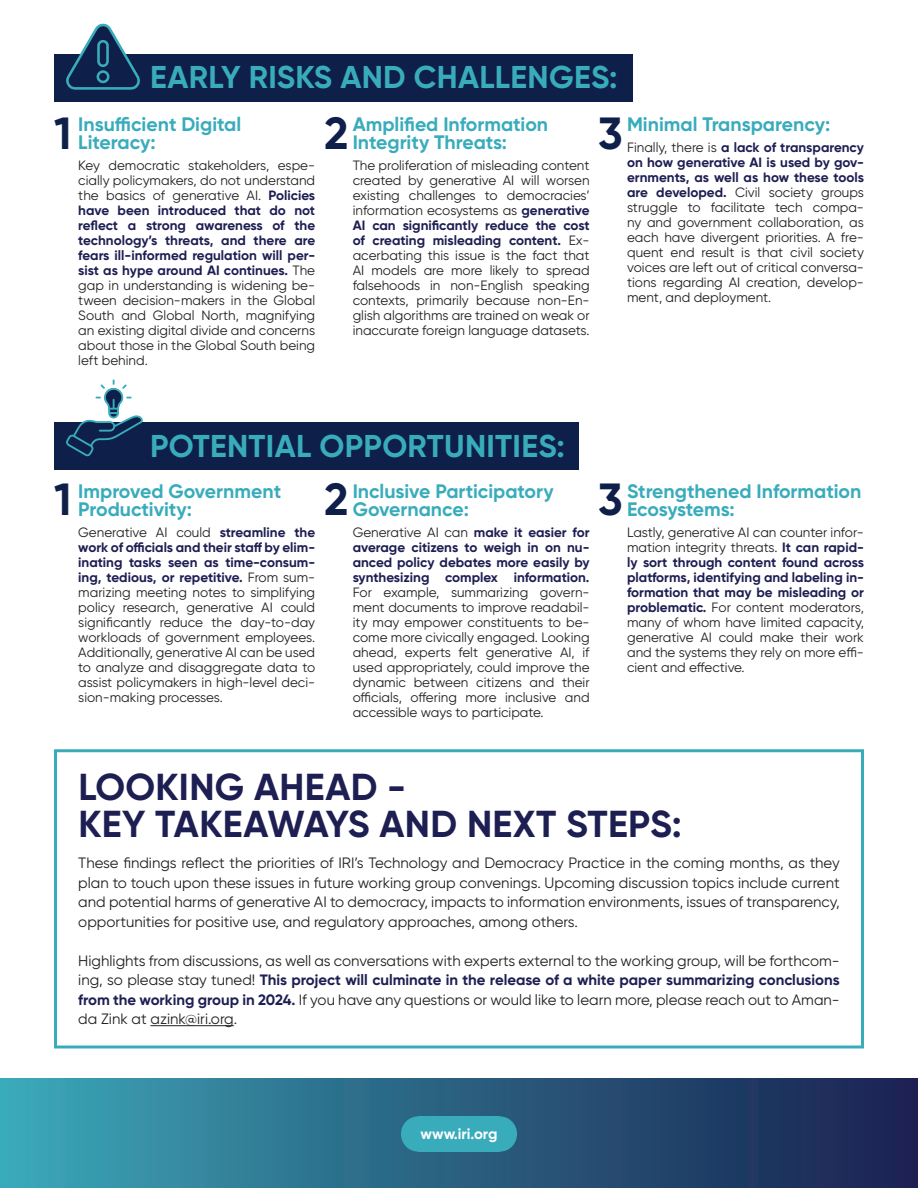
<style>
.page{position:relative;width:918px;height:1188px;background:#fff}
.page>*{position:absolute;margin:0;border:0;box-sizing:border-box;transform-origin:0 0}
.t1{font:700 45px "Gilroy";color:#0e1f49}
.t2{font:700 37.5px "Gilroy";letter-spacing:.01em;color:#1d1e52}
.t3{font:700 31.5px "Gilroy";letter-spacing:.01em;color:#39acbc}
.t4{font:700 19.5px/18px "Gilroy";color:#39acbc}
.t5{font:15px/19.5px "Gilroy";color:#231f20;text-align:justify}
.t6{font:700 15px "Gilroy";color:#fff}
.t7{font:13.5px/15px "Gilroy";color:#231f20;text-align:justify}
.s1{font-weight:700;color:#1d1e52}
</style>
<div class="page">
<div style="left:54px;top:54px;width:578px;height:48px;background:#0e1f49"></div>
<svg style="left:66px;top:23px;width:74px;height:67px"></svg>
<hr style="left:150px;top:1025px;width:84px;height:1px;background:#231f20">
<div style="left:54px;top:422px;width:525px;height:48px;background:#0e1f49"></div>
<div style="left:54px;top:749px;width:810px;height:299px;border:3px solid #39acbc"></div>
<div style="left:0;top:1078px;width:918px;height:110px;background:linear-gradient(to right,#3ba6b6,#1a1e4f)"></div>
<div style="left:418px;top:1116px;width:45px;height:36px;background:#39acbc"></div>
<div style="left:455px;top:1116px;width:45px;height:36px;background:#39acbc"></div>
<div style="left:401px;top:1116px;width:34px;height:36px;background:#39acbc;border-radius:50%"></div>
<div style="left:483px;top:1116px;width:34px;height:36px;background:#39acbc;border-radius:50%"></div>
<svg style="left:66px;top:379px;width:77px;height:78px"></svg>
<p class="t3" style="left:150px;top:58px;width:469px">EARLY RISKS AND CHALLENGES:</p>
<p class="t1" style="left:54px;top:105px;width:19px">1</p>
<p class="t1" style="left:324px;top:105px;width:25px">2</p>
<p class="t1" style="left:598px;top:105px;width:26px">3</p>
<p class="t4" style="left:78px;top:115px;width:164px">Insufficient Digital<br>Literacy:</p>
<p class="t7" style="left:78px;top:158px;width:238px">Key democratic stakeholders, espe&shy;cially policymakers, do not understand the basics of generative AI. <span class="s1">Policies have been introduced that do not reflect a strong awareness of the technology’s threats, and there are fears ill-informed regulation will per&shy;sist as hype around AI continues.</span> The gap in understanding is widening be&shy;tween decision-makers in the Global South and Global North, magnifying an existing digital divide and concerns about those in the Global South being left behind.</p>
<p class="t4" style="left:353px;top:115px;width:197px">Amplified Information<br>Integrity Threats:</p>
<p class="t7" style="left:353px;top:158px;width:238px">The proliferation of misleading content created by generative AI will worsen existing challenges to democracies’ information ecosystems as <span class="s1">generative AI can significantly reduce the cost of creating misleading content.</span> Ex&shy;acerbating this issue is the fact that AI models are more likely to spread falsehoods in non-English speaking contexts, primarily because non-En&shy;glish algorithms are trained on weak or inaccurate foreign language datasets.</p>
<p class="t4" style="left:627px;top:115px;width:205px">Minimal Transparency:</p>
<p class="t7" style="left:627px;top:140px;width:238px">Finally, there is <span class="s1">a lack of transparency on how generative AI is used by gov&shy;ernments, as well as how these tools are developed.</span> Civil society groups struggle to facilitate tech compa&shy;ny and government collaboration, as each have divergent priorities. A fre&shy;quent end result is that civil society voices are left out of critical conversa&shy;tions regarding AI creation, develop&shy;ment, and deployment.</p>
<p class="t3" style="left:150px;top:426px;width:416px">POTENTIAL OPPORTUNITIES:</p>
<p class="t1" style="left:54px;top:472px;width:19px">1</p>
<p class="t1" style="left:324px;top:472px;width:25px">2</p>
<p class="t1" style="left:598px;top:472px;width:26px">3</p>
<p class="t4" style="left:353px;top:482px;width:202px">Inclusive Participatory<br>Governance:</p>
<p class="t7" style="left:353px;top:525px;width:238px">Generative AI can <span class="s1">make it easier for average citizens to weigh in on nu&shy;anced policy debates more easily by synthesizing complex information.<br></span>For example, summarizing govern&shy;ment documents to improve readabil&shy;ity may empower constituents to be&shy;come more civically engaged. Looking ahead, experts felt generative AI, if used appropriately, could improve the dynamic between citizens and their officials, offering more inclusive and accessible ways to participate.</p>
<p class="t4" style="left:627px;top:482px;width:236px">Strengthened Information<br>Ecosystems:</p>
<p class="t7" style="left:627px;top:525px;width:238px">Lastly, generative AI can counter infor&shy;mation integrity threats. <span class="s1">It can rapid&shy;ly sort through content found across platforms, identifying and labeling in&shy;formation that may be misleading or problematic.</span> For content moderators, many of whom have limited capacity, generative AI could make their work and the systems they rely on more effi&shy;cient and effective.</p>
<p class="t4" style="left:78px;top:482px;width:204px">Improved Government<br>Productivity:</p>
<p class="t7" style="left:78px;top:525px;width:238px">Generative AI could <span class="s1">streamline the work of officials and their staff by elim&shy;inating tasks seen as time-consum&shy;ing, tedious, or repetitive.</span> From sum&shy;marizing meeting notes to simplifying policy research, generative AI could significantly reduce the day-to-day workloads of government employees.<br>Additionally, generative AI can be used to analyze and disaggregate data to assist policymakers in high-level deci&shy;sion-making processes.</p>
<p class="t2" style="left:78px;top:763px;width:329px">LOOKING AHEAD -</p>
<p class="t2" style="left:78px;top:801px;width:605px">KEY TAKEAWAYS AND NEXT STEPS:</p>
<p class="t5" style="left:78px;top:853px;width:763px">These findings reflect the priorities of IRI’s Technology and Democracy Practice in the coming months, as they plan to touch upon these issues in future working group convenings. Upcoming discussion topics include current and potential harms of generative AI to democracy, impacts to information environments, issues of transparency, opportunities for positive use, and regulatory approaches, among others.</p>
<p class="t5" style="left:78px;top:951px;width:763px">Highlights from discussions, as well as conversations with experts external to the working group, will be forthcom&shy;ing, so please stay tuned! <span class="s1">This project will culminate in the release of a white paper summarizing conclusions from the working group in 2024.</span> If you have any questions or would like to learn more, please reach out to Aman&shy;da Zink at azink@iri.org.</p>
<p class="t6" style="left:421px;top:1124px;width:78px">www.iri.org</p>
</div>
